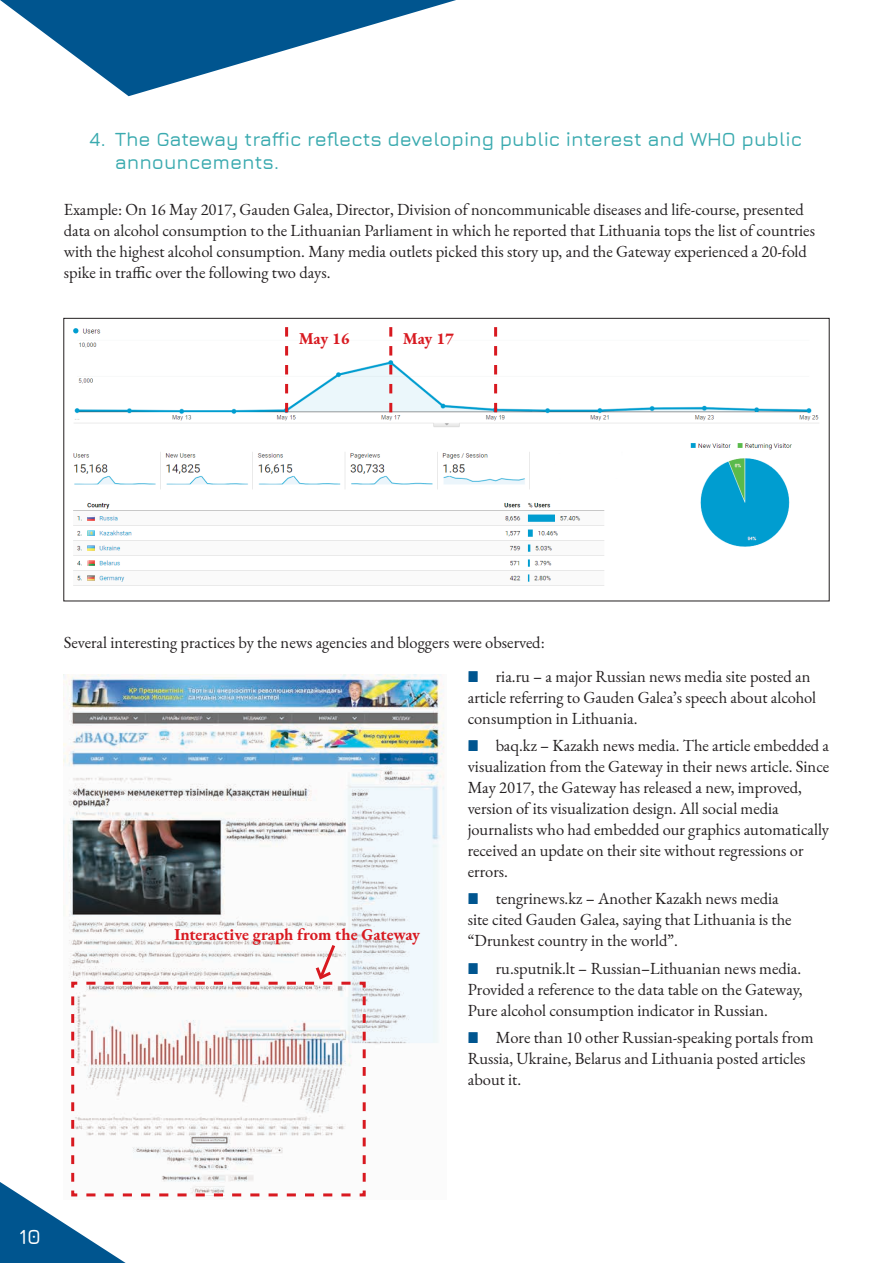
<style>
.page{position:relative;width:893px;height:1263px;background:#fff}
.page>*{position:absolute;margin:0;border:0;box-sizing:border-box;transform-origin:0 0}
.t1{font:600 21px "Jura";color:#fff}
.t2{font:600 19.5px/22.5px "Jura";color:#3aaaaf}
.t3{font:16.5px/21px "EB Garamond";color:#231f20}
.t4{font:700 16.5px "EB Garamond";color:#d81920}
.s1{color:#00558f}
</style>
<div class="page">
<svg style="left:0;top:0;width:456px;height:96px"></svg>
<img style="left:73px;top:327px;width:746px;height:259px">
<svg style="left:285px;top:327px;width:3px;height:85px"></svg>
<svg style="left:389px;top:327px;width:3px;height:85px"></svg>
<svg style="left:494px;top:327px;width:3px;height:85px"></svg>
<img style="left:64px;top:674px;width:381px;height:370px">
<svg style="left:0;top:996px;width:126px;height:267px"></svg>
<svg style="left:70px;top:980px;width:297px;height:218px"></svg>
<svg style="left:82px;top:942px;width:269px;height:43px"></svg>
<p class="t2" style="left:115px;top:127px;width:689px;text-indent:-26px">4. The Gateway traffic reflects developing public interest and WHO public announcements.</p>
<p class="t3" style="left:64px;top:199px;width:753px">Example: On 16 May 2017, Gauden Galea, Director, Division of noncommunicable diseases and life-course, presented data on alcohol consumption to the Lithuanian Parliament in which he reported that Lithuania tops the list of countries with the highest alcohol consumption. Many media outlets picked this story up, and the Gateway experienced a 20-fold spike in traffic over the following two days.</p>
<p class="t4" style="left:299px;top:327px;width:52px">May 16</p>
<p class="t4" style="left:403px;top:327px;width:52px">May 17</p>
<p class="t3" style="left:64px;top:632px;width:482px">Several interesting practices by the news agencies and bloggers were observed:</p>
<p class="t3" style="left:468px;top:666px;width:350px"><span class="s1">■</span> ria.ru – a major Russian news media site posted an article referring to Gauden Galea’s speech about alcohol consumption in Lithuania.</p>
<p class="t3" style="left:468px;top:735px;width:363px"><span class="s1">■</span> baq.kz – Kazakh news media. The article embedded a visualization from the Gateway in their news article. Since May 2017, the Gateway has released a new, improved, version of its visualization design. All social media journalists who had embedded our graphics automatically received an update on their site without regressions or errors.</p>
<p class="t3" style="left:468px;top:888px;width:325px"><span class="s1">■</span> tengrinews.kz – Another Kazakh news media site cited Gauden Galea, saying that Lithuania is the “Drunkest country in the world”.</p>
<p class="t3" style="left:468px;top:958px;width:336px;text-align:justify"><span class="s1">■</span> ru.sputnik.lt – Russian–Lithuanian news media.<br>Provided a reference to the data table on the Gateway, Pure alcohol consumption indicator in Russian.</p>
<p class="t3" style="left:468px;top:1027px;width:347px"><span class="s1">■</span> More than 10 other Russian-speaking portals from<br>Russia, Ukraine, Belarus and Lithuania posted articles about it.</p>
<p class="t4" style="left:174px;top:923px;width:247px">Interactive graph from the Gateway</p>
<p class="t1" style="left:19px;top:1221px;width:23px">10</p>
</div>
